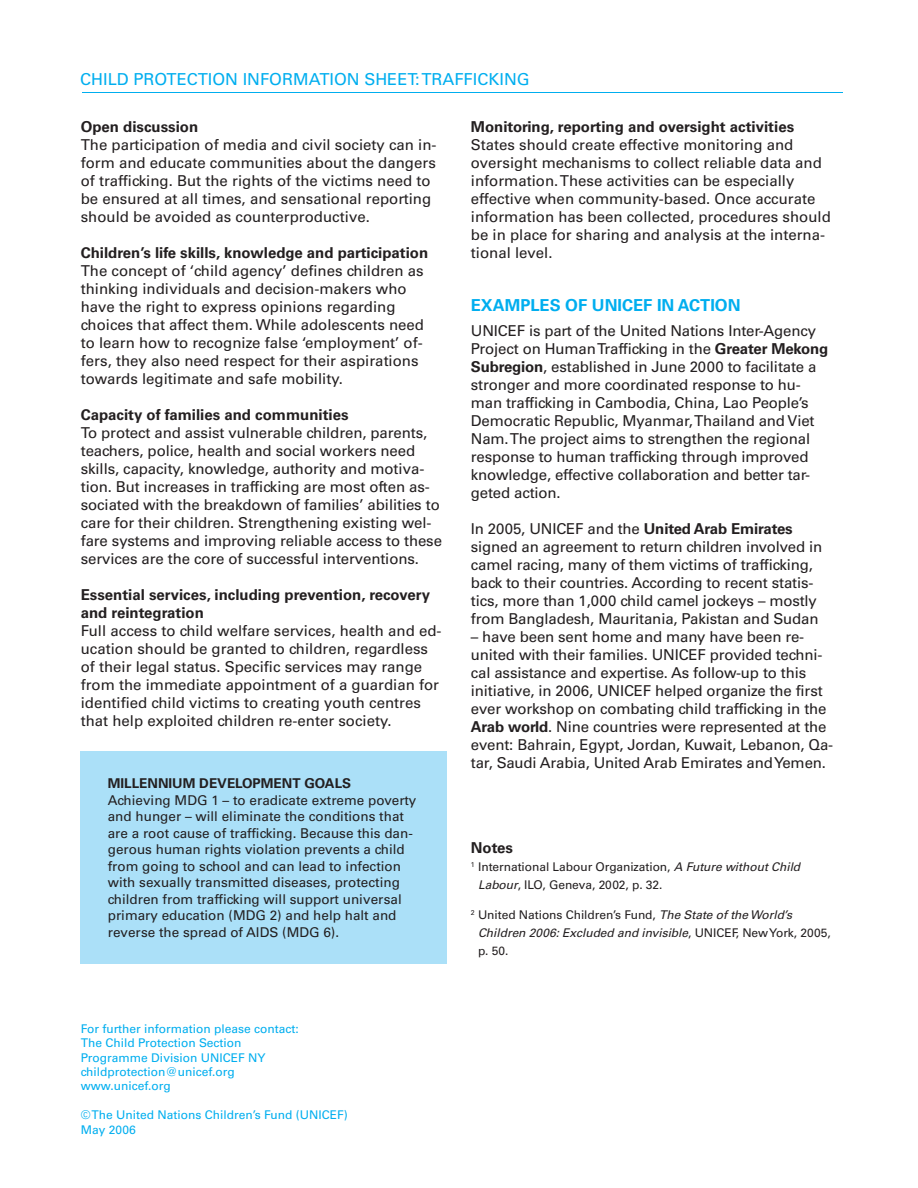
<style>
.page{position:relative;width:918px;height:1188px;background:#fff}
.page>*{position:absolute;margin:0;border:0;box-sizing:border-box;transform-origin:0 0}
.t1{font:16.5px "Univers LT Std";color:#00aeef}
.t2{font:700 16.5px "Univers LT Std";color:#00aeef}
.t3{font:15px/18px "Univers LT Std";letter-spacing:-.005em;color:#231f20}
.t4{font:700 15px/18px "Univers LT Std";color:#231f20}
.t5{font:13.5px/16.5px "Univers LT Std";color:#231f20}
.t6{font:700 13.5px "Univers LT Std";color:#231f20}
.t7{font:12px/18px "Univers LT Std";letter-spacing:-.005em;color:#231f20}
.t8{font:12px/14.4px "Univers LT Std";color:#00aeef}
.s1{font-weight:700}
.s2{font-style:italic}
</style>
<div class="page">
<hr style="left:82px;top:93px;width:760px;height:1px;background:#00aeef">
<div style="left:81px;top:752px;width:366px;height:212px;background:#abe0f8"></div>
<p class="t1" style="left:80px;top:70px;width:250px">Child Protection IN FOR MATION</p>
<p class="t1" style="left:364px;top:70px;width:167px">Sheet: TRAFFICKIN G</p>
<p class="t4" style="left:81px;top:118px;width:119px">Open discussion</p>
<p class="t3" style="left:81px;top:136px;width:357px">The participation of media and civil society can in&shy;form and educate communities about the dangers of trafficking. But the rights of the victims need to be ensured at all times, and sensational reporting should be avoided as counterproductive.</p>
<p class="t4" style="left:81px;top:244px;width:349px">Children’s life skills, knowledge and participation</p>
<p class="t3" style="left:81px;top:262px;width:345px">The concept of ‘child agency’ defines children as thinking individuals and decision-makers who have the right to express opinions regarding choices that affect them. While adolescents need to learn how to recognize false ‘employment’ of&shy;fers, they also need respect for their aspirations towards legitimate and safe mobility.</p>
<p class="t4" style="left:81px;top:406px;width:269px">Capacity of families and communities</p>
<p class="t3" style="left:81px;top:424px;width:363px">To protect and assist vulnerable children, parents, teachers, police, health and social workers need skills, capacity, knowledge, authority and motiva&shy;tion. But increases in trafficking are most often as&shy;sociated with the breakdown of families’ abilities to care for their children. Strengthening existing wel&shy;fare systems and improving reliable access to these services are the core of successful interventions.</p>
<p class="t4" style="left:81px;top:586px;width:351px">Essential services, including prevention, recovery and reintegration</p>
<p class="t3" style="left:81px;top:622px;width:362px">Full access to child welfare services, health and ed&shy;ucation should be granted to children, regardless of their legal status. Specific services may range from the immediate appointment of a guardian for identified child victims to creating youth centres that help exploited children re-enter society.</p>
<p class="t6" style="left:108px;top:776px;width:138px">Millennium Developm</p>
<p class="t6" style="left:274px;top:776px;width:79px">ent Goals</p>
<p class="t5" style="left:108px;top:792px;width:310px">Achieving MDG 1 – to eradicate extreme poverty and hunger – will eliminate the conditions that are a root cause of trafficking. Because this dan&shy;gerous human rights violation prevents a child from going to school and can lead to infection with sexually transmitted diseases, protecting children from trafficking will support universal primary education (MDG 2) and help halt and reverse the spread of AIDS (MDG 6).</p>
<p class="t8" style="left:81px;top:1021px;width:220px">For further information please contact:<br>The Child Protection Section<br>Programme Division UNICEF NY childprotection@unicef.org www.unicef.org</p>
<p class="t8" style="left:81px;top:1108px;width:269px">© The United Nations Children’s Fund (UNICEF)<br>May 2006</p>
<p class="t4" style="left:471px;top:118px;width:325px">Monitoring, reporting and oversight activities</p>
<p class="t3" style="left:471px;top:136px;width:362px">States should create effective monitoring and oversight mechanisms to collect reliable data and information. These activities can be especially effective when community-based. Once accurate information has been collected, procedures should be in place for sharing and analysis at the interna&shy;tional level.</p>
<p class="t2" style="left:471px;top:295px;width:47px">Exampl</p>
<p class="t2" style="left:540px;top:295px;width:64px">es of UNICE</p>
<p class="t2" style="left:643px;top:295px;width:99px">F in action</p>
<p class="t3" style="left:471px;top:321px;width:359px">UNICEF is part of the United Nations I nter-Agency Project on H uman Trafficking in the <span class="s1">Greater Mekong Subregion</span>, established in June 2000 to facilitate a stronger and more coordinated response to hu&shy;man trafficking in Cambodia, China, Lao People’s Democratic Republic, Myanmar, Thailand and Viet Nam. The project aims to strengthen the regional response to human trafficking through improved knowledge, effective collaboration and better tar&shy;geted action.</p>
<p class="t3" style="left:471px;top:519px;width:353px">I n 2005, UNI CEF and the <span class="s1">United Arab Emirates </span>signed an agreement to return children involved in camel racing, many of them victims of trafficking, back to their countries. According to recent statis&shy;tics, more than 1,000 child camel jockeys – mostly from Bangladesh, Mauritania, Pakistan and Sudan</p>
<p class="t3" style="left:471px;top:627px;width:364px">– have been sent home and many have been re&shy;united with their families. UNICEF provided techni&shy;cal assistance and expertise. As follow-up to this initiative, in 2006, UNICEF helped organize the first ever workshop on combating child trafficking in the <span class="s1">Arab world</span>. N ine countries were represented at the event: Bahrain, Egypt, Jordan, Kuwait, Lebanon, Qa&shy;tar, Saudi Arabia, United Arab Emirates and Yemen.</p>
<p class="t4" style="left:471px;top:839px;width:44px">Notes</p>
<p class="t7" style="left:478px;top:858px;width:324px;text-indent:-7px"><sup>1</sup> I nternational Labour Organization, <span class="s2">A Future without Child<br>Labour</span>, ILO, Geneva, 2002, p. 32.</p>
<p class="t7" style="left:478px;top:906px;width:354px;text-indent:-7px"><sup>2</sup> United N ations Children’s Fund, <span class="s2">The State of the World’s<br>Children 2006: Excluded and invisible</span>, UNI CEF, N ew York, 2005, p. 50.</p>
</div>
